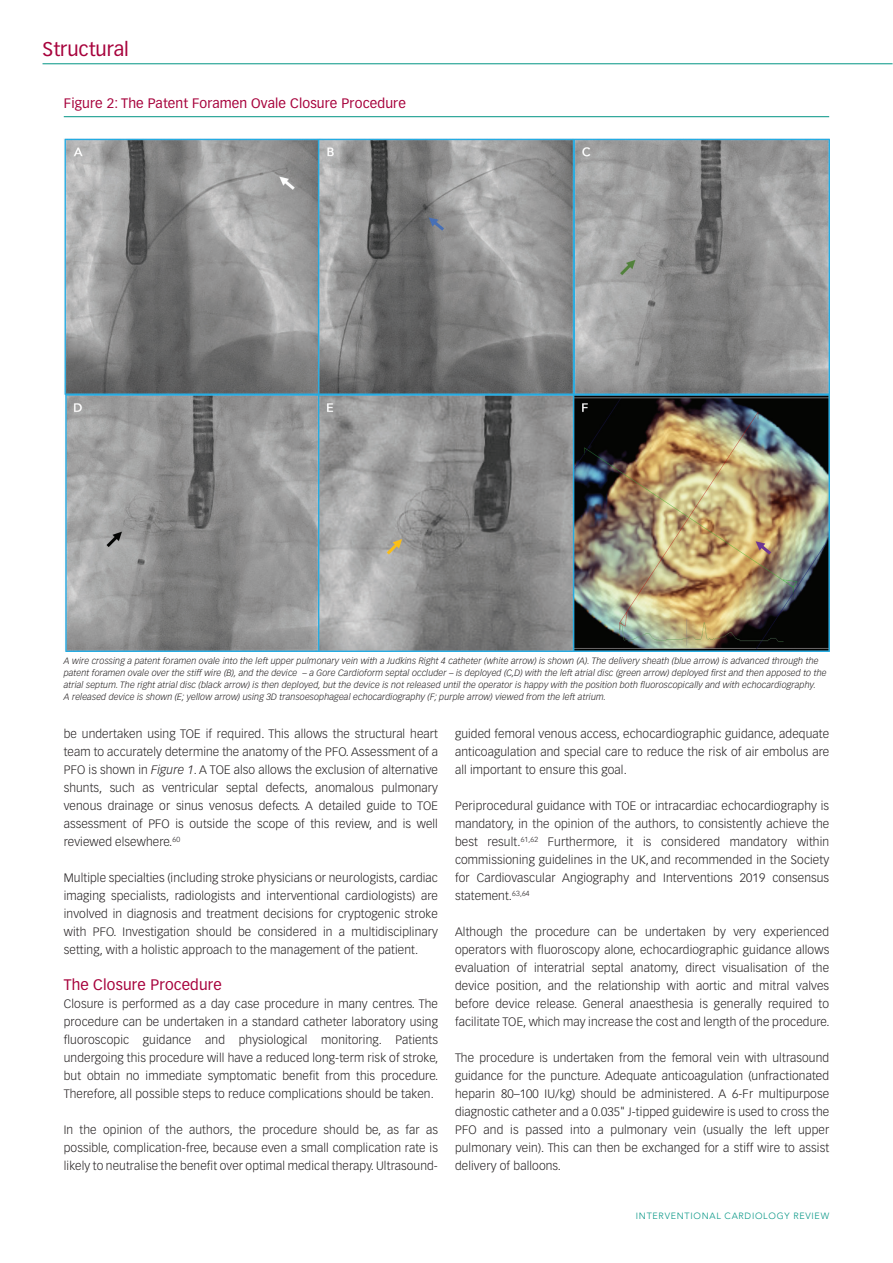
<style>
.page{position:relative;width:893px;height:1263px;background:#fff}
.page>*{position:absolute;margin:0;border:0;box-sizing:border-box;transform-origin:0 0}
.t1{font:19.5px "Vectora LT Std";color:#a7023c}
._09b_HEADING_B{font:15px "Vectora LT Std";letter-spacing:.01em;color:#a7023c}
._11_FIG-TABLE_HEADIN{font:13.5px "Vectora LT Std";letter-spacing:.01em;color:#a7023c}
._10_BODY_TEXT{font:300 12px/18px "Vectora LT Std";letter-spacing:.01em;color:#231f20;text-align:justify}
._11a_CAPTION_FIG-TAB{font:italic 300 9px/12px "Vectora LT Std";letter-spacing:.01em;color:#231f20}
.t2{font:300 9px "Avenir LT Std";letter-spacing:.08em;color:#009483}
.s1{font-style:italic}
</style>
<div class="page">
<hr style="left:43px;top:64px;width:849px;height:1px;background:#009483">
<hr style="left:64px;top:116px;width:765px;height:1px;background:#009483">
<img style="left:64px;top:139px;width:765px;height:513px">
<h1 class="t1" style="left:43px;top:38px;width:88px">Structural</h1>
<p class="_11_FIG-TABLE_HEADIN" style="left:64px;top:95px;width:344px">Figure 2: The Patent Foramen Ovale Closure Procedure</p>
<p class="_11a_CAPTION_FIG-TAB" style="left:64px;top:655px;width:764px">A wire crossing a patent foramen ovale into the left upper pulmonary vein with a Judkins Right 4 catheter (white arrow) is shown (A). The delivery sheath (blue arrow) is advanced through the patent foramen ovale over the stiff wire (B), and the device – a Gore Cardioform septal occluder – is deployed (C,D) with the left atrial disc (green arrow) deployed first and then apposed to the atrial septum. The right atrial disc (black arrow) is then deployed, but the device is not released until the operator is happy with the position both fluoroscopically and with echocardiography.<br>A released device is shown (E; yellow arrow) using 3D transoesophageal echocardiography (F; purple arrow) viewed from the left atrium.</p>
<p class="_10_BODY_TEXT" style="left:64px;top:725px;width:376px">be undertaken using TOE if required. This allows the structural heart team to accurately determine the anatomy of the PFO. Assessment of a PFO is shown in <span class="s1">Figure 1</span>. A TOE also allows the exclusion of alternative shunts, such as ventricular septal defects, anomalous pulmonary venous drainage or sinus venosus defects. A detailed guide to TOE assessment of PFO is outside the scope of this review, and is well reviewed elsewhere.<sup>60</sup></p>
<p class="_10_BODY_TEXT" style="left:64px;top:869px;width:376px">Multiple specialties (including stroke physicians or neurologists, cardiac imaging specialists, radiologists and interventional cardiologists) are involved in diagnosis and treatment decisions for cryptogenic stroke with PFO. Investigation should be considered in a multidisciplinary setting, with a holistic approach to the management of the patient.</p>
<p class="_09b_HEADING_B" style="left:64px;top:976px;width:160px">The Closure Procedure</p>
<p class="_10_BODY_TEXT" style="left:64px;top:995px;width:376px">Closure is performed as a day case procedure in many centres. The procedure can be undertaken in a standard catheter laboratory using fluoroscopic guidance and physiological monitoring. Patients undergoing this procedure will have a reduced long-term risk of stroke, but obtain no immediate symptomatic benefit from this procedure.<br>Therefore, all possible steps to reduce complications should be taken.</p>
<p class="_10_BODY_TEXT" style="left:64px;top:1121px;width:376px">In the opinion of the authors, the procedure should be, as far as possible, complication-free, because even a small complication rate is likely to neutralise the benefit over optimal medical therapy. Ultrasound-</p>
<p class="_10_BODY_TEXT" style="left:455px;top:725px;width:376px">guided femoral venous access, echocardiographic guidance, adequate anticoagulation and special care to reduce the risk of air embolus are all important to ensure this goal.</p>
<p class="_10_BODY_TEXT" style="left:455px;top:797px;width:376px">Periprocedural guidance with TOE or intracardiac echocardiography is mandatory, in the opinion of the authors, to consistently achieve the best result.<sup>61,62</sup> Furthermore, it is considered mandatory within commissioning guidelines in the UK, and recommended in the Society for Cardiovascular Angiography and Interventions 2019 consensus statement.<sup>63,64</sup></p>
<p class="_10_BODY_TEXT" style="left:455px;top:923px;width:376px">Although the procedure can be undertaken by very experienced operators with fluoroscopy alone, echocardiographic guidance allows evaluation of interatrial septal anatomy, direct visualisation of the device position, and the relationship with aortic and mitral valves before device release. General anaesthesia is generally required to facilitate TOE, which may increase the cost and length of the procedure.</p>
<p class="_10_BODY_TEXT" style="left:455px;top:1049px;width:376px">The procedure is undertaken from the femoral vein with ultrasound guidance for the puncture. Adequate anticoagulation (unfractionated heparin 80–100 IU/kg) should be administered. A 6-Fr multipurpose diagnostic catheter and a 0.035" J-tipped guidewire is used to cross the PFO and is passed into a pulmonary vein (usually the left upper pulmonary vein). This can then be exchanged for a stiff wire to assist delivery of balloons.</p>
<p class="t2" style="left:636px;top:1210px;width:195px">INTERVENTIONAL CARDIOLOGY REVIEW</p>
</div>
